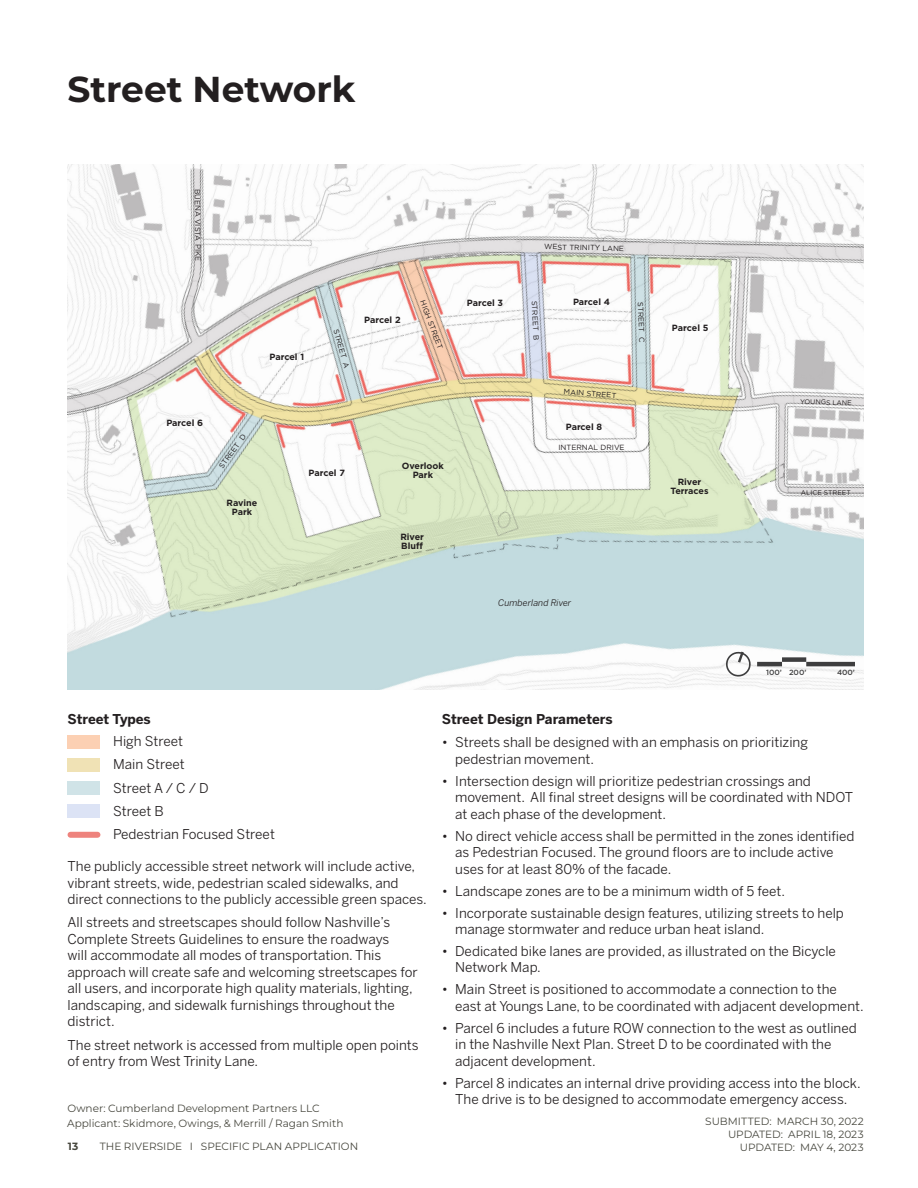
<style>
.page{position:relative;width:918px;height:1188px;background:#fff}
.page>*{position:absolute;margin:0;border:0;box-sizing:border-box;transform-origin:0 0}
.t1{font:700 36px "Montserrat";color:#231f20}
.t2{font:13.5px/16.5px "Benton Sans";color:#231f20}
.t3{font:700 13.5px "Benton Sans";color:#231f20}
.t4{font:10.5px/12.6px "Montserrat";color:#48483f;text-align:right}
.t5{font:700 10.5px "Montserrat";color:#48483f}
.t6{font:700 9px/9px "Gotham";color:#231f20;text-align:center}
.t7{font:italic 9px "Benton Sans";color:#231f20}
.t8{font:7.5px "Gotham";letter-spacing:-.005em;color:#231f20}
.t9{font:500 7.5px "Gotham";color:#3e3e3f}
.t10{font:6.75px "Gotham";color:#231f20}
</style>
<div class="page">
<div style="left:68px;top:735px;width:32px;height:14px;background:#fcd0b3"></div>
<div style="left:68px;top:758px;width:32px;height:14px;background:#f0e2b5"></div>
<div style="left:68px;top:781px;width:32px;height:14px;background:#d0e3e7"></div>
<div style="left:68px;top:804px;width:32px;height:14px;background:#dce3f5"></div>
<img style="left:68px;top:164px;width:796px;height:525px">
<div style="left:70px;top:832px;width:28px;height:6px;background:#ee837d"></div>
<svg style="left:723px;top:649px;width:30px;height:28px"></svg>
<hr style="left:757px;top:662px;width:25px;height:4px;background:#3e3e3f">
<div style="left:782px;top:657px;width:24px;height:5px;background:#3e3e3f"></div>
<hr style="left:806px;top:662px;width:49px;height:4px;background:#3e3e3f">
<p class="t1" style="left:68px;top:66px;width:290px">Street Network</p>
<p class="t8" style="left:203px;top:189px;width:74px;rotate:90deg">BUENA VISTA PIKE</p>
<p class="t6" style="left:166px;top:418px;width:38px">Parcel 6</p>
<p class="t8" style="left:544px;top:242px;width:81px;rotate:1deg">WEST TRINITY LANE</p>
<p class="t6" style="left:270px;top:352px;width:36px">Parcel 1</p>
<p class="t8" style="left:341px;top:328px;width:42px;rotate:74deg">STREET A</p>
<p class="t8" style="left:217px;top:465px;width:42px;rotate:-54deg">STREET D</p>
<p class="t6" style="left:227px;top:498px;width:32px">Ravine</p>
<p class="t6" style="left:232px;top:507px;width:22px">Park</p>
<p class="t6" style="left:309px;top:469px;width:38px">Parcel 7</p>
<p class="t6" style="left:364px;top:315px;width:38px">Parcel 2</p>
<p class="t6" style="left:467px;top:299px;width:38px">Parcel 3</p>
<p class="t6" style="left:573px;top:298px;width:39px">Parcel 4</p>
<p class="t8" style="left:427px;top:299px;width:53px;rotate:70deg">HIGH STREET</p>
<p class="t8" style="left:539px;top:300px;width:41px;rotate:87deg">STREET B</p>
<p class="t8" style="left:645px;top:302px;width:41px;rotate:88deg">STREET C</p>
<p class="t6" style="left:402px;top:461px;width:44px">Overlook<br>Park</p>
<p class="t8" style="left:564px;top:387px;width:54px;rotate:4deg">MAIN STREET</p>
<p class="t6" style="left:566px;top:422px;width:38px">Parcel 8</p>
<p class="t8" style="left:558px;top:442px;width:68px">INTERNAL DRIVE</p>
<p class="t6" style="left:400px;top:532px;width:25px">River</p>
<p class="t6" style="left:401px;top:541px;width:23px">Bluff</p>
<p class="t7" style="left:498px;top:598px;width:75px">Cumberland River</p>
<p class="t6" style="left:672px;top:324px;width:38px">Parcel 5</p>
<p class="t6" style="left:670px;top:477px;width:40px">River<br>Terraces</p>
<p class="t10" style="left:800px;top:397px;width:53px;rotate:2deg">YOUNGS LANE</p>
<p class="t10" style="left:801px;top:488px;width:51px">ALICE STREET</p>
<p class="t9" style="left:766px;top:667px;width:17px">100’</p>
<p class="t9" style="left:789px;top:667px;width:19px">200’</p>
<p class="t9" style="left:837px;top:667px;width:19px">400’</p>
<p class="t3" style="left:68px;top:711px;width:85px">Street Types</p>
<p class="t2" style="left:113px;top:733px;width:71px">High Street</p>
<p class="t2" style="left:113px;top:756px;width:73px">Main Street</p>
<p class="t2" style="left:113px;top:779px;width:97px">Street A / C / D</p>
<p class="t2" style="left:113px;top:803px;width:52px">Street B</p>
<p class="t2" style="left:113px;top:826px;width:163px">Pedestrian Focused Street</p>
<p class="t2" style="left:68px;top:858px;width:361px">The publicly accessible street network will include active, vibrant streets, wide, pedestrian scaled sidewalks, and direct connections to the publicly accessible green spaces.</p>
<p class="t2" style="left:68px;top:914px;width:352px">All streets and streetscapes should follow Nashville’s Complete Streets Guidelines to ensure the roadways<br>will accommodate all modes of transportation. This approach will create safe and welcoming streetscapes for all users, and incorporate high quality materials, lighting, landscaping, and sidewalk furnishings throughout the district.</p>
<p class="t2" style="left:68px;top:1037px;width:353px">The street network is accessed from multiple open points of entry from West Trinity Lane.</p>
<p class="t4" style="left:67px;top:1101px;width:278px;line-height:15px;text-align:left">Owner: Cumberland Development Partners LLC<br>Applicant: Skidmore, Owings, &amp; Merrill / Ragan Smith</p>
<p class="t5" style="left:68px;top:1139px;width:12px">13</p>
<p class="t4" style="left:100px;top:1140px;width:260px">THE RIVERSIDE I SPECIFIC PLAN APPLICATION</p>
<p class="t3" style="left:442px;top:711px;width:172px">Street Design Parameters</p>
<p class="t2" style="left:455px;top:734px;width:354px;text-indent:-14px">• Streets shall be designed with an emphasis on prioritizing pedestrian movement.</p>
<p class="t2" style="left:455px;top:773px;width:399px;text-indent:-14px">• Intersection design will prioritize pedestrian crossings and movement. All final street designs will be coordinated with NDOT at each phase of the development.</p>
<p class="t2" style="left:455px;top:828px;width:401px;text-indent:-14px">• No direct vehicle access shall be permitted in the zones identified as Pedestrian Focused. The ground floors are to include active uses for at least 80% of the facade.</p>
<p class="t2" style="left:442px;top:883px;width:345px">• Landscape zones are to be a minimum width of 5 feet.</p>
<p class="t2" style="left:455px;top:904px;width:390px;text-indent:-14px">• Incorporate sustainable design features, utilizing streets to help manage stormwater and reduce urban heat island.</p>
<p class="t2" style="left:455px;top:943px;width:382px;text-indent:-14px">• Dedicated bike lanes are provided, as illustrated on the Bicycle<br>Network Map.</p>
<p class="t2" style="left:455px;top:981px;width:410px;text-indent:-14px">• Main Street is positioned to accommodate a connection to the east at Youngs Lane, to be coordinated with adjacent development.</p>
<p class="t2" style="left:455px;top:1020px;width:403px;text-indent:-14px">• Parcel 6 includes a future ROW connection to the west as outlined in the Nashville Next Plan. Street D to be coordinated with the adjacent development.</p>
<p class="t2" style="left:442px;top:1075px;width:421px;text-align:center">• Parcel 8 indicates an internal drive providing access into the block.<br>The drive is to be designed to accommodate emergency access.</p>
<p class="t4" style="left:705px;top:1115px;width:160px">SUBMITTED: MARCH 30, 2022<br>UPDATED: APRIL 18, 2023<br>UPDATED: MAY 4, 2023</p>
</div>
